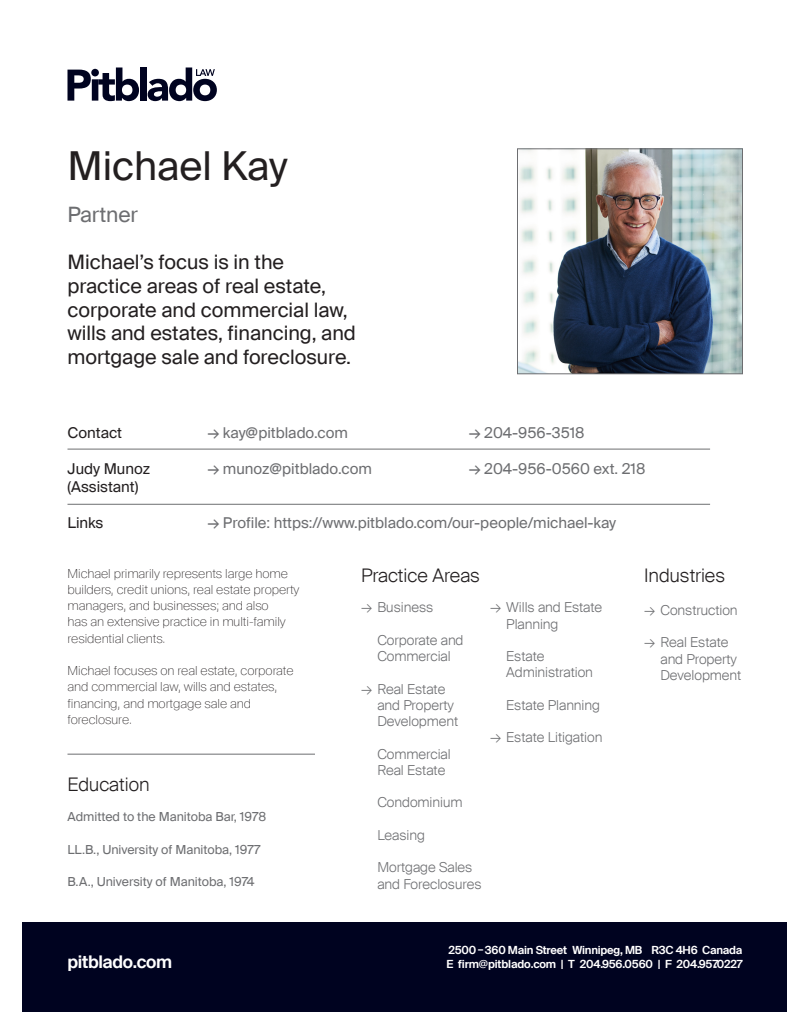
<style>
.page{position:relative;width:810px;height:1035px;background:#fff}
.page>*{position:absolute;margin:0;border:0;box-sizing:border-box;transform-origin:0 0}
.t1{font:40px "Suisse Intl";color:#231f20}
.t2{font:21.25px "Suisse Intl";color:#6d6e71}
.t3{font:20px/23.8px "Suisse Intl";color:#231f20}
.t4{font:300 18.75px "Suisse Intl";color:#231f20}
.t5{font:600 17.5px "Suisse Intl";letter-spacing:-.02em;color:#fff}
.t6{font:15px "Suisse Intl";color:#6d6e71}
.t7{font:15px "Suisse Intl";color:#231f20}
.t8{font:300 13.75px/16.2px "Suisse Intl";color:#6d6e71}
.t9{font:100 12.5px/16.2px "Suisse Intl";color:#231f20}
.t10{font:12.5px "Suisse Intl";color:#6d6e71}
.t11{font:600 11.25px "Suisse Intl";letter-spacing:-.02em;color:#fff}
</style>
<div class="page">
<img style="left:519px;top:150px;width:222px;height:222px">
<div style="left:517px;top:148px;width:226px;height:226px;border:1px solid #6d6e71"></div>
<div style="left:140px;top:68px;width:7px;height:33px;background:#000320"></div>
<svg style="left:148px;top:68px;width:69px;height:33px"></svg>
<svg style="left:68px;top:68px;width:71px;height:33px"></svg>
<hr style="left:68px;top:449px;width:642px;height:1px;background:#6d6e71">
<hr style="left:68px;top:504px;width:642px;height:1px;background:#6d6e71">
<div style="left:23px;top:922px;width:765px;height:90px;background:#000320"></div>
<hr style="left:68px;top:754px;width:247px;height:1px;background:#6d6e71">
<h1 class="t1" style="left:68px;top:150px;width:222px">Michael Kay</h1>
<h2 class="t2" style="left:68px;top:206px;width:72px">Partner</h2>
<h3 class="t3" style="left:68px;top:252px;width:290px">Michael’s focus is in the practice areas of real estate, corporate and commercial law, wills and estates, financing, and mortgage sale and foreclosure.</h3>
<p class="t7" style="left:68px;top:427px;width:56px">Contact</p>
<p class="t6" style="left:208px;top:424px;width:142px">→ kay@pitblado.com</p>
<p class="t6" style="left:469px;top:424px;width:117px">→ 204-956-3518</p>
<p class="t7" style="left:68px;top:463px;width:84px">Judy Munoz</p>
<p class="t6" style="left:208px;top:460px;width:166px">→ munoz@pitblado.com</p>
<p class="t6" style="left:469px;top:460px;width:178px">→ 204-956-0560 ext. 218</p>
<p class="t7" style="left:68px;top:481px;width:72px">(Assistant)</p>
<p class="t7" style="left:68px;top:514px;width:38px">Links</p>
<p class="t6" style="left:208px;top:514px;width:410px">→ Profile: https://www.pitblado.com/our-people/michael-kay</p>
<h3 class="t4" style="left:361px;top:565px;width:120px">Practice Areas</h3>
<p class="t8" style="left:361px;top:600px;width:74px">→ Business</p>
<p class="t8" style="left:377px;top:632px;width:88px">Corporate and<br>Commercial</p>
<p class="t8" style="left:377px;top:681px;width:82px;text-indent:-16px">→ Real Estate and Property<br>Development</p>
<p class="t8" style="left:377px;top:746px;width:75px">Commercial<br>Real Estate</p>
<p class="t8" style="left:377px;top:795px;width:87px">Condominium</p>
<p class="t8" style="left:377px;top:827px;width:49px">Leasing</p>
<p class="t8" style="left:377px;top:860px;width:106px">Mortgage Sales and Foreclosures</p>
<p class="t9" style="left:68px;top:566px;width:233px">Michael primarily represents large home builders, credit unions, real estate property managers, and businesses; and also<br>has an extensive practice in multi-family residential clients.</p>
<p class="t9" style="left:68px;top:664px;width:228px">Michael focuses on real estate, corporate and commercial law, wills and estates, financing, and mortgage sale and foreclosure.</p>
<h3 class="t4" style="left:644px;top:565px;width:82px">Industries</h3>
<p class="t8" style="left:644px;top:602px;width:95px">→ Construction</p>
<p class="t8" style="left:660px;top:635px;width:82px;text-indent:-16px">→ Real Estate and Property<br>Development</p>
<p class="t8" style="left:506px;top:600px;width:98px;text-indent:-16px">→ Wills and Estate<br>Planning</p>
<p class="t8" style="left:506px;top:648px;width:88px">Estate<br>Administration</p>
<p class="t8" style="left:506px;top:697px;width:95px">Estate Planning</p>
<p class="t8" style="left:490px;top:730px;width:114px">→ Estate Litigation</p>
<h3 class="t4" style="left:68px;top:774px;width:83px">Education</h3>
<p class="t10" style="left:68px;top:809px;width:200px">Admitted to the Manitoba Bar, 1978</p>
<p class="t10" style="left:68px;top:842px;width:195px">LL.B., University of Manitoba, 1977</p>
<p class="t10" style="left:68px;top:874px;width:189px">B.A., University of Manitoba, 1974</p>
<p class="t11" style="left:449px;top:946px;width:295px">2500 – 360 Main Street Winnipeg, MB R3C 4H6 Canada</p>
<h3 class="t5" style="left:67px;top:951px;width:106px">pitblado.com</h3>
<p class="t11" style="left:447px;top:957px;width:297px">E firm@pitblado.com | T 204.956.0560 | F 204.957.0227</p>
</div>
